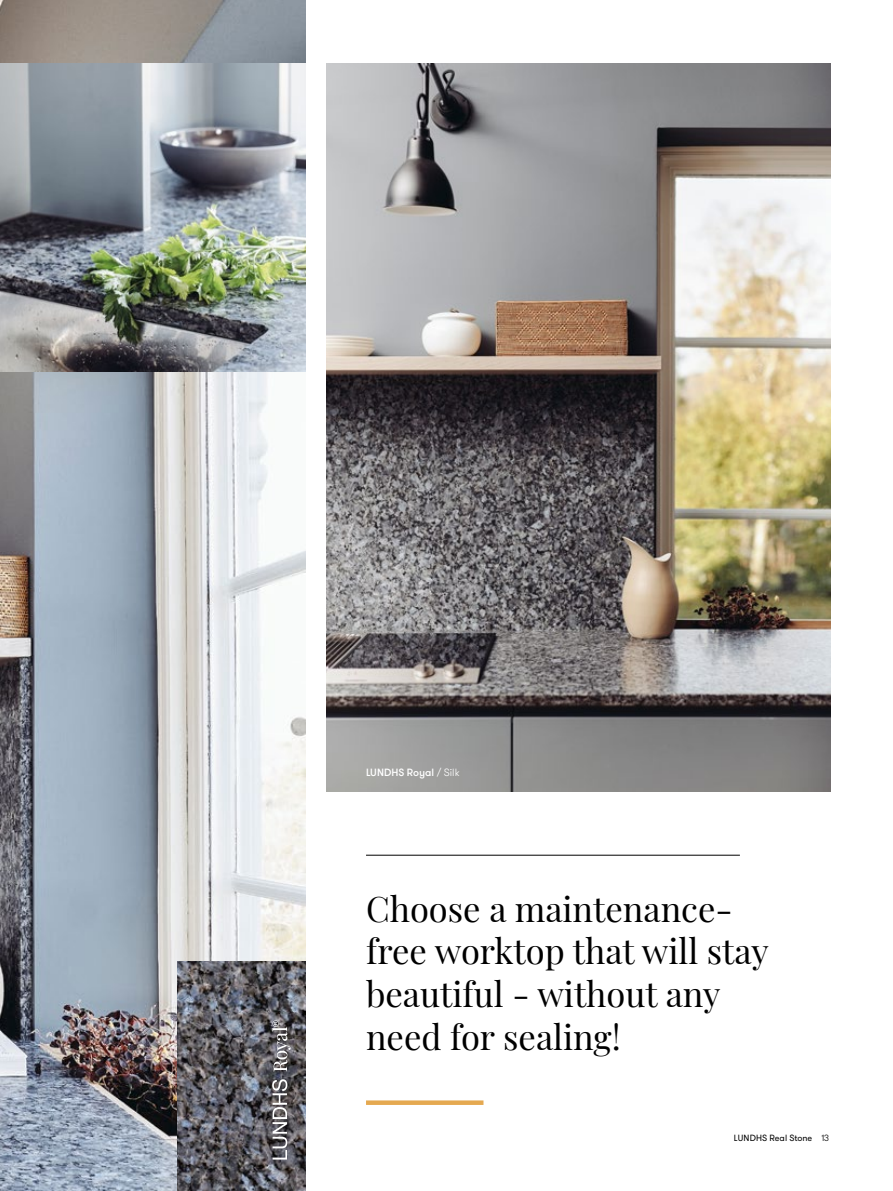
<style>
.page{position:relative;width:893px;height:1191px;background:#fff}
.page>*{position:absolute;margin:0;border:0;box-sizing:border-box;transform-origin:0 0}
.t1{font:34.5px/42.8px "Playfair Display";color:#000}
.t2{font:500 10.5px "GT Walsheim";color:#fff}
.t3{font:9px "GT Walsheim";color:#000}
.s1{font-weight:300}
</style>
<div class="page">
<img style="left:0;top:0;width:305px;height:1191px">
<img style="left:0;top:64px;width:305px;height:308px">
<img style="left:326px;top:63px;width:504px;height:728px">
<hr style="left:366px;top:855px;width:374px;height:1px;background:#000">
<div style="left:366px;top:1100px;width:117px;height:5px;background:#e5a951"></div>
<img style="left:178px;top:962px;width:127px;height:229px">
<svg style="left:272px;top:1079px;width:15px;height:80px"></svg>
<svg style="left:272px;top:1020px;width:19px;height:51px"></svg>
<p class="t2" style="left:366px;top:765px;width:95px">LUNDHS Royal <span class="s1">/ Silk</span></p>
<p class="t1" style="left:366px;top:884px;width:404px">Choose a maintenance&shy;free worktop that will stay beautiful - without any need for sealing!</p>
<p class="t3" style="left:734px;top:1132px;width:97px">LUNDHS Real Stone <span class="s1">13</span></p>
</div>
